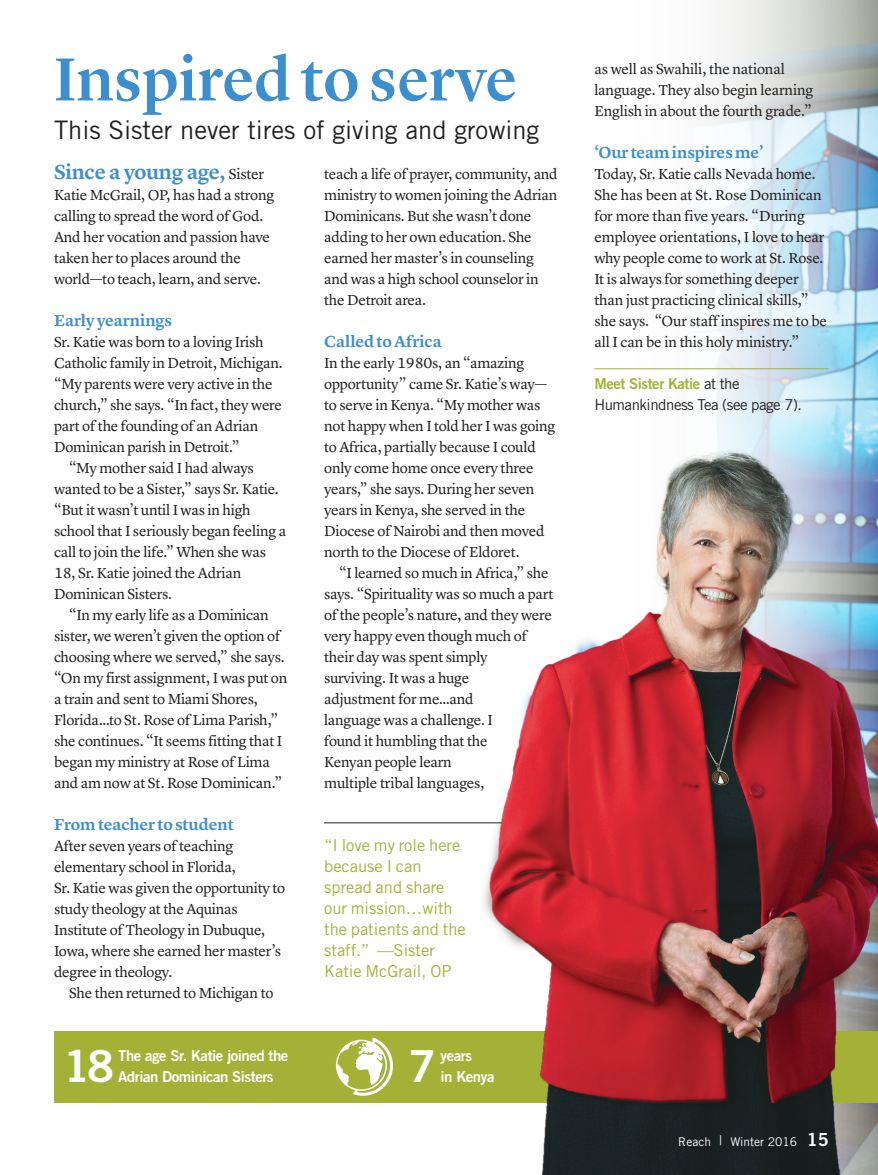
<style>
.page{position:relative;width:878px;height:1175px;background:#fff}
.page>*{position:absolute;margin:0;border:0;box-sizing:border-box;transform-origin:0 0}
._1_head_Bold_Dignity{font:500 63px "Lyon Display";letter-spacing:.005em;color:#3d8ecc}
._2_body_no__Dignity{font:44.1px "Trade Gothic LT Std Bd 2";color:#fff}
._1_head_Subhead_Dign{font:25.5px "Trade Gothic LT Std";color:#231f20}
._1_body_INTRO_Dignit{font:600 21px "Lyon Text";letter-spacing:-.015em;color:#3d8ecc}
.blurb_main_Dignity{font:16.5px/21px "Trade Gothic LT Std";color:#a3b237}
._1_breaker_Dignity{font:600 16.5px "Lyon Text";color:#3d8ecc}
._1_body_main_Dignity{font:15px/21px "Lyon Text";letter-spacing:-.015em;color:#231f20}
._1_body_no__Dignity{font:15px/21px "Lyon Text";letter-spacing:-.015em;color:#231f20}
._1_body_INTRO_Dignit-2{font:15px/21px "Lyon Text";letter-spacing:-.015em;color:#231f20}
._2_body_no__Dignity-2{font:15px/21px "Trade Gothic LT Std Bd 2";letter-spacing:-.03em;color:#fff}
.CTA_body_minor-in-co{font:15px/21px "Trade Gothic LT Std";letter-spacing:-.03em;color:#231f20}
.t1{font:12px "Trade Gothic LT Std";color:#fff}
.s1{font-weight:400;font-size:15px;color:#231f20}
.s2{font-family:"Trade Gothic LT Std Bd 2";color:#a3b237}
.s3{font-size:13.5px}
.s4{font-family:"Trade Gothic LT Std Bd 2";font-size:18px}
</style>
<div class="page">
<img style="left:704px;top:0;width:174px;height:357px">
<div style="left:54px;top:1031px;width:824px;height:71px;background:#a3b237"></div>
<hr style="left:324px;top:822px;width:506px;height:1px;background:#231f20">
<img style="left:454px;top:357px;width:424px;height:817px">
<hr style="left:594px;top:368px;width:234px;height:1px;background:#a3b237">
<svg style="left:336px;top:1037px;width:57px;height:58px"></svg>
<p class="_1_head_Bold_Dignity" style="left:54px;top:32px;width:464px">Inspired to serve</p>
<p class="_1_head_Subhead_Dign" style="left:54px;top:115px;width:487px">This Sister never tires of giving and growing</p>
<p class="_1_body_INTRO_Dignit" style="left:54px;top:155px;width:212px">Since a young age, <span class="s1">Sister</span></p>
<p class="_1_body_INTRO_Dignit-2" style="left:54px;top:183px;width:222px">Katie McGrail, OP, has had a strong calling to spread the word of God.<br>And her vocation and passion have taken her to places around the world—to teach, learn, and serve.</p>
<p class="_1_breaker_Dignity" style="left:54px;top:307px;width:120px">Early yearnings</p>
<p class="_1_body_no__Dignity" style="left:54px;top:330px;width:230px">Sr. Katie was born to a loving Irish Catholic family in Detroit, Michigan. “My parents were very active in the church,” she says. “In fact, they were part of the founding of an Adrian Dominican parish in Detroit.”</p>
<p class="_1_body_main_Dignity" style="left:54px;top:456px;width:234px;text-indent:15px">“My mother said I had always wanted to be a Sister,” says Sr. Katie. “But it wasn’t until I was in high school that I seriously began feeling a call to join the life.” When she was<br>18, Sr. Katie joined the Adrian<br>Dominican Sisters.</p>
<p class="_1_body_main_Dignity" style="left:54px;top:603px;width:235px;text-indent:15px">“In my early life as a Dominican sister, we weren’t given the option of choosing where we served,” she says. “On my first assignment, I was put on a train and sent to Miami Shores, Florida…to St. Rose of Lima Parish,” she continues. “It seems fitting that I began my ministry at Rose of Lima and am now at St. Rose Dominican.”</p>
<p class="_1_breaker_Dignity" style="left:54px;top:811px;width:181px">From teacher to student</p>
<p class="_1_body_no__Dignity" style="left:54px;top:834px;width:233px">After seven years of teaching elementary school in Florida,<br>Sr. Katie was given the opportunity to study theology at the Aquinas<br>Institute of Theology in Dubuque,<br>Iowa, where she earned her master’s degree in theology.</p>
<p class="_1_body_main_Dignity" style="left:69px;top:981px;width:206px">She then returned to Michigan to</p>
<p class="_1_body_main_Dignity" style="left:324px;top:162px;width:235px">teach a life of prayer, community, and ministry to women joining the Adrian<br>Dominicans. But she wasn’t done adding to her own education. She earned her master’s in counseling and was a high school counselor in the Detroit area.</p>
<p class="_1_breaker_Dignity" style="left:324px;top:328px;width:119px">Called to Africa</p>
<p class="_1_body_no__Dignity" style="left:324px;top:351px;width:232px">In the early 1980s, an “amazing opportunity” came Sr. Katie’s way— to serve in Kenya. “My mother was not happy when I told her I was going to Africa, partially because I could only come home once every three years,” she says. During her seven years in Kenya, she served in the Diocese of Nairobi and then moved north to the Diocese of Eldoret.</p>
<p class="_1_body_main_Dignity" style="left:324px;top:561px;width:231px;text-indent:15px">“I learned so much in Africa,” she says. “Spirituality was so much a part of the people’s nature, and they were very happy even though much of their day was spent simply<br>surviving. It was a huge<br>adjustment for me…and<br>language was a challenge. I<br>found it humbling that the<br>Kenyan people learn<br>multiple tribal languages,</p>
<p class="blurb_main_Dignity" style="left:324px;top:834px;width:143px">“I love my role here because I can spread and share our mission…with the patients and the staff.” —Sister<br>Katie McGrail, OP</p>
<p class="_2_body_no__Dignity" style="left:63px;top:1038px;width:53px">18</p>
<p class="_2_body_no__Dignity-2" style="left:118px;top:1044px;width:172px">The age Sr. Katie joined the<br>Adrian Dominican Sisters</p>
<p class="_2_body_no__Dignity" style="left:409px;top:1038px;width:28px">7</p>
<p class="_2_body_no__Dignity-2" style="left:440px;top:1044px;width:55px">years<br>in Kenya</p>
<p class="_1_body_main_Dignity" style="left:594px;top:57px;width:220px">as well as Swahili, the national language. They also begin learning<br>English in about the fourth grade.”</p>
<p class="_1_breaker_Dignity" style="left:594px;top:139px;width:171px">‘Our team inspires me’</p>
<p class="_1_body_no__Dignity" style="left:594px;top:162px;width:234px">Today, Sr. Katie calls Nevada home.<br>She has been at St. Rose Dominican for more than five years. “During employee orientations, I love to hear why people come to work at St. Rose.<br>It is always for something deeper than just practicing clinical skills,” she says. “Our staff inspires me to be all I can be in this holy ministry.”</p>
<p class="CTA_body_minor-in-co" style="left:594px;top:372px;width:209px"><span class="s2">Meet Sister Katie</span> at the<br>Humankindness Tea (see page 7).</p>
<p class="t1" style="left:678px;top:1134px;width:152px">Reach <span class="s3">|</span> Winter 2016 <span class="s4">15</span></p>
</div>
